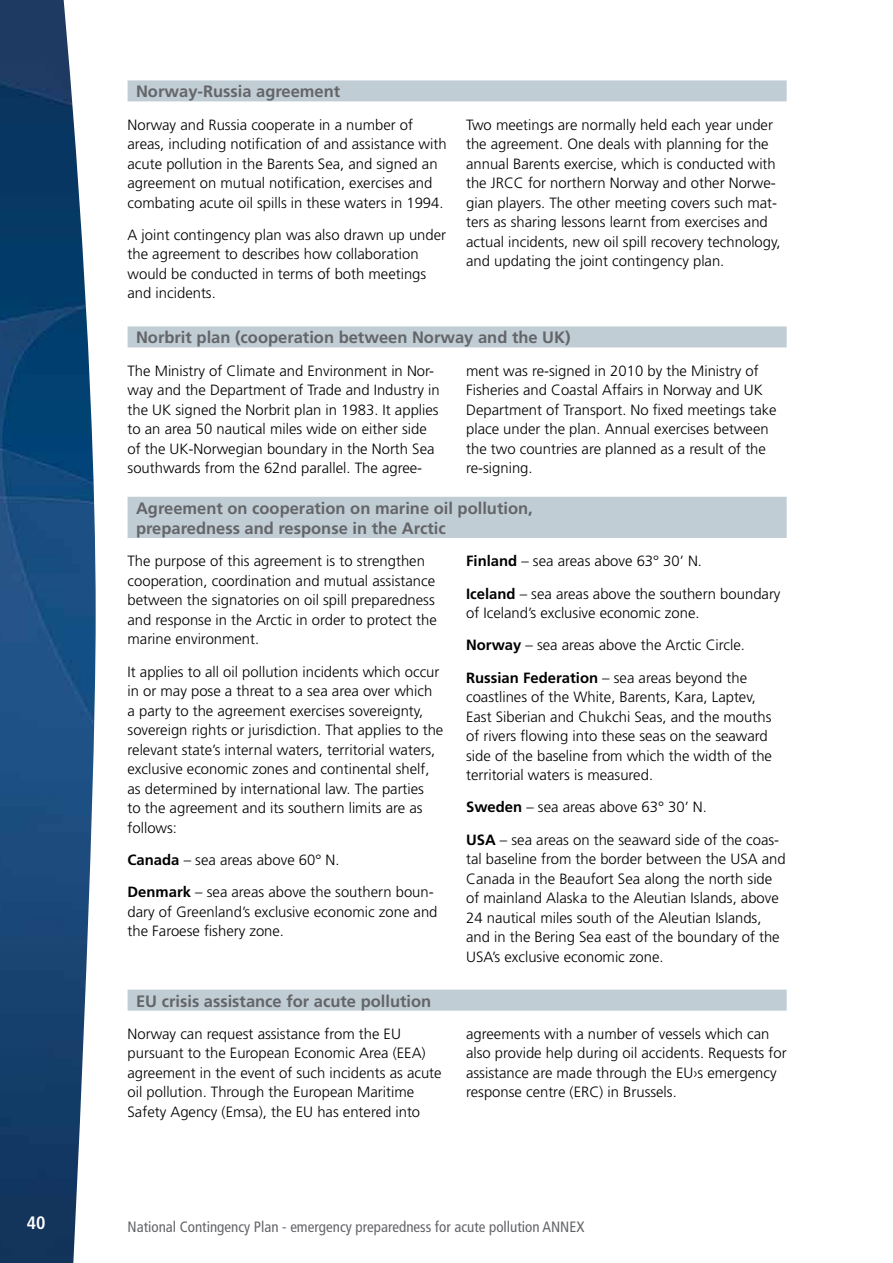
<style>
.page{position:relative;width:893px;height:1263px;background:#fff}
.page>*{position:absolute;margin:0;border:0;box-sizing:border-box;transform-origin:0 0}
.t1{font:700 condensed 18px "Frutiger";color:#fff}
.t2{font:700 16.5px/20.2px "Frutiger";color:#646569}
.t3{font:condensed 15px "Frutiger";color:#646569}
.t4{font:300 14.85px/19.5px "Frutiger";color:#000}
.s1{font-weight:700}
</style>
<div class="page">
<img style="left:0;top:0;width:96px;height:1263px">
<div style="left:128px;top:80px;width:659px;height:21px;background:#c0cdd5"></div>
<div style="left:128px;top:326px;width:659px;height:21px;background:#c0cdd5"></div>
<div style="left:128px;top:497px;width:659px;height:21px;background:#c0cdd5"></div>
<div style="left:128px;top:517px;width:659px;height:21px;background:#c0cdd5"></div>
<div style="left:128px;top:990px;width:659px;height:21px;background:#c0cdd5"></div>
<p class="t2" style="left:136px;top:82px;width:206px">Norway-Russia agreement</p>
<p class="t4" style="left:128px;top:115px;width:321px">Norway and Russia cooperate in a number of areas, including notification of and assistance with acute pollution in the Barents Sea, and signed an agreement on mutual notification, exercises and combating acute oil spills in these waters in 1994.</p>
<p class="t4" style="left:128px;top:225px;width:320px">A joint contingency plan was also drawn up under the agreement to describes how collaboration would be conducted in terms of both meetings and incidents.</p>
<p class="t4" style="left:466px;top:115px;width:316px">Two meetings are normally held each year under the agreement. One deals with planning for the annual Barents exercise, which is conducted with the JRCC for northern Norway and other Norwe&shy;gian players. The other meeting covers such mat&shy;ters as sharing lessons learnt from exercises and actual incidents, new oil spill recovery technology, and updating the joint contingency plan.</p>
<p class="t2" style="left:136px;top:328px;width:436px">Norbrit plan (cooperation between Norway and the UK)</p>
<p class="t4" style="left:128px;top:361px;width:314px">The Ministry of Climate and Environment in Nor&shy;way and the Department of Trade and Industry in the UK signed the Norbrit plan in 1983. It applies to an area 50 nautical miles wide on either side of the UK-Norwegian boundary in the North Sea southwards from the 62nd parallel. The agree-</p>
<p class="t4" style="left:466px;top:361px;width:312px">ment was re-signed in 2010 by the Ministry of Fisheries and Coastal Affairs in Norway and UK Department of Transport. No fixed meetings take place under the plan. Annual exercises between the two countries are planned as a result of the re-signing.</p>
<p class="t2" style="left:136px;top:498px;width:398px">Agreement on cooperation on marine oil pollution, preparedness and response in the Arctic</p>
<p class="t4" style="left:128px;top:552px;width:311px">The purpose of this agreement is to strengthen cooperation, coordination and mutual assistance between the signatories on oil spill preparedness and response in the Arctic in order to protect the marine environment.</p>
<p class="t4" style="left:128px;top:662px;width:317px">It applies to all oil pollution incidents which occur in or may pose a threat to a sea area over which a party to the agreement exercises sovereignty, sovereign rights or jurisdiction. That applies to the relevant state’s internal waters, territorial waters, exclusive economic zones and continental shelf, as determined by international law. The parties<br>to the agreement and its southern limits are as follows:</p>
<p class="t4" style="left:128px;top:844px;width:308px;line-height:32.2px"><span class="s1">Canada</span> – sea areas above 60° N.<br><span class="s1">Denmark</span> – sea areas above the southern boun-</p>
<p class="t4" style="left:128px;top:902px;width:311px">dary of Greenland’s exclusive economic zone and the Faroese fishery zone.</p>
<p class="t4" style="left:466px;top:545px;width:316px;line-height:32.2px"><span class="s1">Finland</span> – sea areas above 63° 30’ N.<br><span class="s1">Iceland</span> – sea areas above the southern boundary</p>
<p class="t4" style="left:466px;top:597px;width:283px;line-height:32.2px">of Iceland’s exclusive economic zone.<br><span class="s1">Norway</span> – sea areas above the Arctic Circle.<br><span class="s1">Russian Federation</span> – sea areas beyond the</p>
<p class="t4" style="left:466px;top:687px;width:307px">coastlines of the White, Barents, Kara, Laptev, East Siberian and Chukchi Seas, and the mouths of rivers flowing into these seas on the seaward side of the baseline from which the width of the territorial waters is measured.</p>
<p class="t4" style="left:466px;top:791px;width:315px;line-height:32.2px"><span class="s1">Sweden</span> – sea areas above 63° 30’ N.<br><span class="s1">USA</span> – sea areas on the seaward side of the coas-</p>
<p class="t4" style="left:466px;top:849px;width:321px">tal baseline from the border between the USA and Canada in the Beaufort Sea along the north side of mainland Alaska to the Aleutian Islands, above 24 nautical miles south of the Aleutian Islands, and in the Bering Sea east of the boundary of the USA’s exclusive economic zone.</p>
<p class="t2" style="left:136px;top:991px;width:297px">EU crisis assistance for acute pollution</p>
<p class="t4" style="left:128px;top:1024px;width:316px">Norway can request assistance from the EU pursuant to the European Economic Area (EEA) agreement in the event of such incidents as acute oil pollution. Through the European Maritime Safety Agency (Emsa), the EU has entered into</p>
<p class="t4" style="left:466px;top:1024px;width:322px">agreements with a number of vessels which can also provide help during oil accidents. Requests for assistance are made through the EU›s emergency response centre (ERC) in Brussels.</p>
<p class="t1" style="left:27px;top:1212px;width:20px">40</p>
<p class="t3" style="left:128px;top:1218px;width:458px">National Contingency Plan - emergency preparedness for acute pollution ANNEX</p>
</div>
